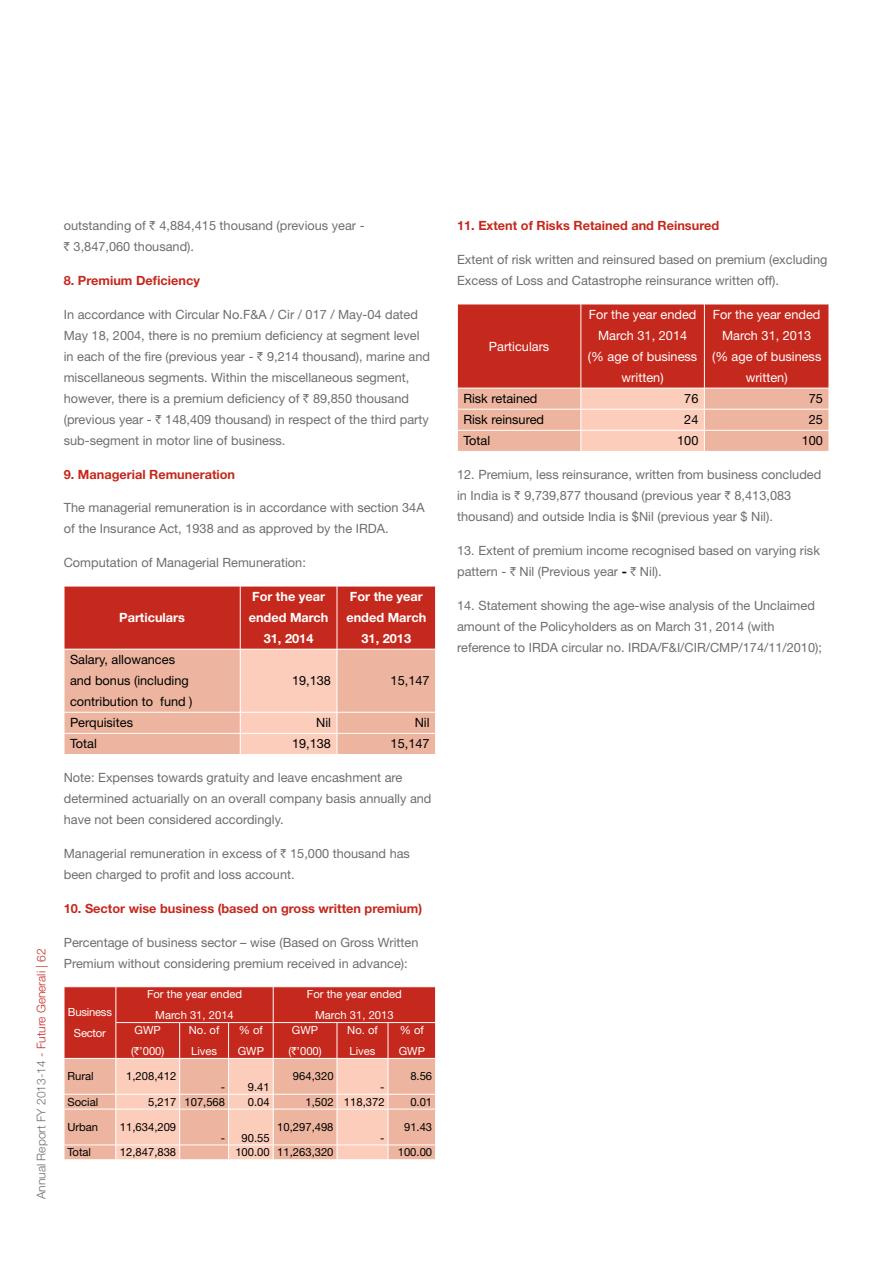
<style>
.page{position:relative;width:893px;height:1263px;background:#fff}
.page>*{position:absolute;margin:0;border:0;box-sizing:border-box;transform-origin:0 0}
.t1{font:12.75px/21px "Helvetica Neue LT Std";color:#6d6e71}
.t2{font:12.75px/21px "Helvetica Neue LT Std";color:#000}
.t3{font:700 12.75px "Helvetica Neue LT Std";color:#c5281c}
.t4{font:12.75px/21px "Helvetica Neue LT Std";color:#fff;text-align:center}
.t5{font:700 12.75px/21px "Helvetica Neue LT Std";color:#fff;text-align:center}
.t6{font:300 12px "Helvetica Neue LT Std";color:#6d6e71}
.t7{font:11.25px "Helvetica Neue LT Std";color:#000}
.t8{font:11.25px/21px "Helvetica Neue LT Std";color:#fff;text-align:center}
.t9{font:11.25px/21px "Helvetica Neue LT Std";letter-spacing:-.02em;color:#fff;text-align:center}
.s1{color:#c42d28}
.s2{font-family:"Rupee"}
.s3{font-weight:700;color:#000}
</style>
<div class="page">
<svg style="left:64px;top:586px;width:372px;height:168px;background:#e18776"></svg>
<svg style="left:64px;top:987px;width:372px;height:172px;background:#e18575"></svg>
<svg style="left:457px;top:304px;width:372px;height:147px;background:#d96b5c"></svg>
<p class="t6" style="left:34px;top:1199px;width:252px;rotate:-90deg">Annual Report FY 2013-14 <span class="s1">- Future Generali | 62</span></p>
<p class="t1" style="left:64px;top:215px;width:302px">outstanding of <span class="s2">$</span> 4,884,415 thousand (previous year - <span class="s2">$</span> 3,847,060 thousand).</p>
<p class="t3" style="left:64px;top:273px;width:138px">8. Premium Deficiency</p>
<p class="t1" style="left:64px;top:304px;width:368px">In accordance with Circular No.F&amp;A / Cir / 017 / May-04 dated May 18, 2004, there is no premium deficiency at segment level in each of the fire (previous year - <span class="s2">$</span> 9,214 thousand), marine and miscellaneous segments. Within the miscellaneous segment, however, there is a premium deficiency of <span class="s2">$</span> 89,850 thousand (previous year - <span class="s2">$</span> 148,409 thousand) in respect of the third party sub-segment in motor line of business.</p>
<p class="t3" style="left:64px;top:466px;width:173px">9. Managerial Remuneration</p>
<p class="t1" style="left:64px;top:497px;width:362px">The managerial remuneration is in accordance with section 34A of the Insurance Act, 1938 and as approved by the IRDA.</p>
<p class="t1" style="left:64px;top:552px;width:244px">Computation of Managerial Remuneration:</p>
<p class="t5" style="left:119px;top:607px;width:67px">Particulars</p>
<p class="t2" style="left:70px;top:649px;width:124px">Salary, allowances and bonus (including contribution to fund )</p>
<p class="t5" style="left:249px;top:586px;width:81px">For the year ended March<br>31, 2014</p>
<p class="t5" style="left:346px;top:586px;width:81px">For the year ended March<br>31, 2013</p>
<p class="t2" style="left:292px;top:670px;width:40px">19,138</p>
<p class="t2" style="left:391px;top:670px;width:40px">15,147</p>
<p class="t2" style="left:70px;top:712px;width:65px">Perquisites</p>
<p class="t2" style="left:316px;top:712px;width:16px">Nil</p>
<p class="t2" style="left:415px;top:712px;width:16px">Nil</p>
<p class="t2" style="left:70px;top:733px;width:28px">Total</p>
<p class="t2" style="left:292px;top:733px;width:40px">19,138</p>
<p class="t2" style="left:391px;top:733px;width:40px">15,147</p>
<p class="t1" style="left:64px;top:767px;width:369px">Note: Expenses towards gratuity and leave encashment are determined actuarially on an overall company basis annually and have not been considered accordingly.</p>
<p class="t1" style="left:64px;top:843px;width:348px">Managerial remuneration in excess of <span class="s2">$</span> 15,000 thousand has been charged to profit and loss account.</p>
<p class="t3" style="left:64px;top:900px;width:360px">10. Sector wise business (based on gross written premium)</p>
<p class="t1" style="left:64px;top:931px;width:356px">Percentage of business sector – wise (Based on Gross Written<br>Premium without considering premium received in advance):</p>
<p class="t9" style="left:68px;top:1001px;width:46px">Business<br>Sector</p>
<p class="t8" style="left:147px;top:983px;width:97px">For the year ended<br>March 31, 2014</p>
<p class="t8" style="left:307px;top:983px;width:97px">For the year ended<br>March 31, 2013</p>
<p class="t8" style="left:131px;top:1019px;width:35px">GWP (<span class="s2">$</span>’000)</p>
<p class="t8" style="left:189px;top:1019px;width:32px;text-align:left">No. of<br>Lives</p>
<p class="t8" style="left:238px;top:1019px;width:28px;text-align:left">% of<br>GWP</p>
<p class="t8" style="left:288px;top:1019px;width:35px">GWP (<span class="s2">$</span>’000)</p>
<p class="t8" style="left:347px;top:1019px;width:32px;text-align:left">No. of<br>Lives</p>
<p class="t8" style="left:399px;top:1019px;width:28px;text-align:left">% of<br>GWP</p>
<p class="t7" style="left:67px;top:1070px;width:28px">Rural</p>
<p class="t7" style="left:126px;top:1070px;width:52px">1,208,412</p>
<p class="t7" style="left:221px;top:1080px;width:6px">-</p>
<p class="t7" style="left:248px;top:1080px;width:23px">9.41</p>
<p class="t7" style="left:293px;top:1070px;width:42px">964,320</p>
<p class="t7" style="left:380px;top:1080px;width:6px">-</p>
<p class="t7" style="left:410px;top:1070px;width:23px">8.56</p>
<p class="t7" style="left:67px;top:1095px;width:32px">Social</p>
<p class="t7" style="left:148px;top:1095px;width:79px">5,217 107,568</p>
<p class="t7" style="left:248px;top:1095px;width:23px">0.04</p>
<p class="t7" style="left:305px;top:1095px;width:81px">1,502 118,372</p>
<p class="t7" style="left:410px;top:1095px;width:23px">0.01</p>
<p class="t7" style="left:67px;top:1120px;width:32px">Urban</p>
<p class="t7" style="left:120px;top:1120px;width:58px">11,634,209</p>
<p class="t7" style="left:221px;top:1131px;width:6px">-</p>
<p class="t7" style="left:242px;top:1131px;width:30px">90.55</p>
<p class="t7" style="left:277px;top:1120px;width:58px">10,297,498</p>
<p class="t7" style="left:404px;top:1120px;width:30px">91.43</p>
<p class="t7" style="left:380px;top:1131px;width:6px">-</p>
<p class="t7" style="left:67px;top:1146px;width:25px">Total</p>
<p class="t7" style="left:120px;top:1146px;width:58px">12,847,838</p>
<p class="t7" style="left:235px;top:1146px;width:100px">100.00 11,263,320</p>
<p class="t7" style="left:398px;top:1146px;width:36px">100.00</p>
<p class="t3" style="left:457px;top:218px;width:264px">11. Extent of Risks Retained and Reinsured</p>
<p class="t1" style="left:457px;top:249px;width:372px">Extent of risk written and reinsured based on premium (excluding<br>Excess of Loss and Catastrophe reinsurance written off).</p>
<p class="t4" style="left:489px;top:335px;width:62px">Particulars</p>
<p class="t4" style="left:588px;top:304px;width:111px">For the year ended<br>March 31, 2014<br>(% age of business written)</p>
<p class="t4" style="left:712px;top:304px;width:111px">For the year ended<br>March 31, 2013<br>(% age of business written)</p>
<p class="t2" style="left:463px;top:388px;width:76px">Risk retained</p>
<p class="t2" style="left:684px;top:388px;width:16px">76</p>
<p class="t2" style="left:809px;top:388px;width:16px">75</p>
<p class="t2" style="left:463px;top:409px;width:82px">Risk reinsured</p>
<p class="t2" style="left:684px;top:409px;width:16px">24</p>
<p class="t2" style="left:809px;top:409px;width:16px">25</p>
<p class="t2" style="left:463px;top:430px;width:28px">Total</p>
<p class="t2" style="left:677px;top:430px;width:23px">100</p>
<p class="t2" style="left:802px;top:430px;width:23px">100</p>
<p class="t1" style="left:457px;top:464px;width:366px">12. Premium, less reinsurance, written from business concluded in India is <span class="s2">$</span> 9,739,877 thousand (previous year <span class="s2">$</span> 8,413,083 thousand) and outside India is $Nil (previous year $ Nil).</p>
<p class="t1" style="left:457px;top:540px;width:364px">13. Extent of premium income recognised based on varying risk pattern - <span class="s2">$</span> Nil (Previous year <span class="s3">-</span> <span class="s2">$</span> Nil).</p>
<p class="t1" style="left:457px;top:595px;width:366px">14. Statement showing the age-wise analysis of the Unclaimed amount of the Policyholders as on March 31, 2014 (with reference to IRDA circular no. IRDA/F&amp;I/CIR/CMP/174/11/2010);</p>
</div>
